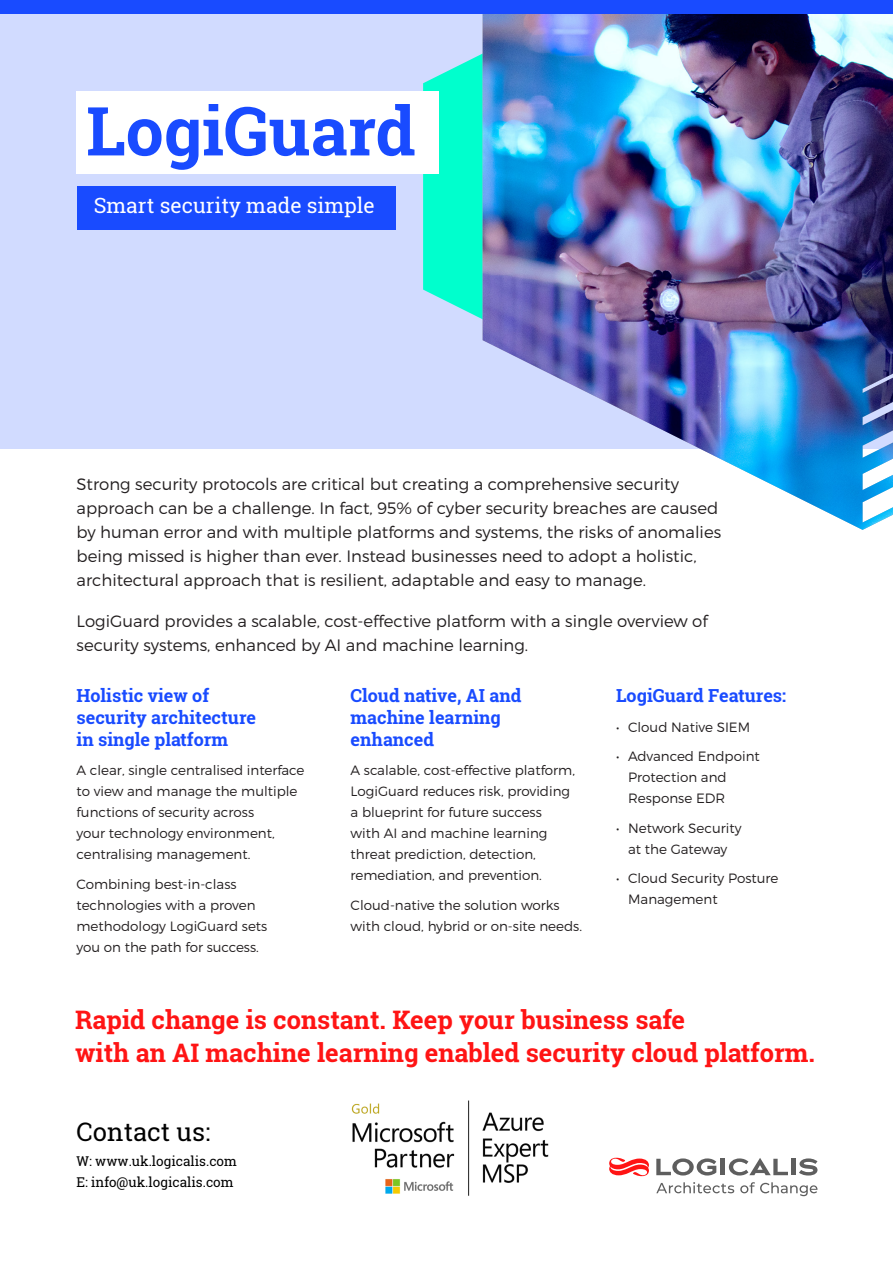
<style>
.page{position:relative;width:893px;height:1263px;background:#fff}
.page>*{position:absolute;margin:0;border:0;box-sizing:border-box;transform-origin:0 0}
.t1{font:700 67.5px "Roboto Slab";color:#194bff}
.t2{font:700 25.5px/32.4px "Roboto Slab";color:#ff1414}
.t3{font:25.5px "Roboto Slab";color:#000}
.t4{font:21px "Roboto Slab";color:#fff}
.t5{font:700 18px/21.6px "Roboto Slab";color:#194bff}
.t6{font:300 16.5px/24px "Montserrat";color:#231f20}
.t7{font:300 13.5px/21px "Montserrat";color:#231f20}
.t8{font:13.5px/21px "Roboto Slab";color:#000}
</style>
<div class="page">
<div style="left:0;top:4px;width:893px;height:445px;background:#d1dbff"></div>
<svg style="left:423px;top:14px;width:60px;height:327px;fill:#00ffcd"></svg>
<img style="left:483px;top:14px;width:410px;height:516px">
<hr style="left:721px;top:1159px;width:4px;height:16px;background:#5e5e5e">
<hr style="left:791px;top:1159px;width:4px;height:16px;background:#5e5e5e">
<svg style="left:656px;top:1158px;width:60px;height:17px"></svg>
<svg style="left:729px;top:1158px;width:59px;height:17px"></svg>
<svg style="left:799px;top:1158px;width:18px;height:17px"></svg>
<svg style="left:609px;top:1158px;width:40px;height:18px"></svg>
<svg style="left:656px;top:1182px;width:78px;height:11px"></svg>
<svg style="left:740px;top:1182px;width:77px;height:14px"></svg>
<div style="left:77px;top:186px;width:318px;height:44px;background:#194bff"></div>
<div style="left:77px;top:91px;width:362px;height:83px;background:#fff"></div>
<div style="left:0;top:0;width:893px;height:14px;background:#194bff"></div>
<img style="left:351px;top:1100px;width:198px;height:96px">
<p class="t1" style="left:86px;top:85px;width:331px">LogiGuard</p>
<p class="t4" style="left:94px;top:191px;width:283px">Smart security made simple</p>
<p class="t6" style="left:77px;top:472px;width:646px">Strong security protocols are critical but creating a comprehensive security approach can be a challenge. In fact, 95% of cyber security breaches are caused by human error and with multiple platforms and systems, the risks of anomalies being missed is higher than ever. Instead businesses need to adopt a holistic, architectural approach that is resilient, adaptable and easy to manage.</p>
<p class="t6" style="left:77px;top:609px;width:633px">LogiGuard provides a scalable, cost-effective platform with a single overview of security systems, enhanced by AI and machine learning.</p>
<p class="t5" style="left:77px;top:685px;width:181px">Holistic view of security architecture in single platform</p>
<p class="t7" style="left:77px;top:760px;width:229px">A clear, single centralised interface to view and manage the multiple functions of security across<br>your technology environment, centralising management.</p>
<p class="t7" style="left:77px;top:873px;width:192px">Combining best-in-class technologies with a proven methodology LogiGuard sets you on the path for success.</p>
<p class="t5" style="left:351px;top:685px;width:172px">Cloud native, AI and machine learning enhanced</p>
<p class="t7" style="left:351px;top:760px;width:226px">A scalable, cost-effective platform,<br>LogiGuard reduces risk, providing a blueprint for future success<br>with AI and machine learning threat prediction, detection, remediation, and prevention.</p>
<p class="t7" style="left:351px;top:894px;width:233px">Cloud-native the solution works with cloud, hybrid or on-site needs.</p>
<p class="t5" style="left:616px;top:685px;width:172px">LogiGuard Features:</p>
<p class="t7" style="left:616px;top:716px;width:136px">• Cloud Native SIEM</p>
<p class="t7" style="left:628px;top:746px;width:133px;text-indent:-12px">• Advanced Endpoint<br>Protection and<br>Response EDR</p>
<p class="t7" style="left:616px;top:817px;width:127px;text-align:center">• Network Security at the Gateway</p>
<p class="t7" style="left:628px;top:868px;width:152px;text-indent:-12px">• Cloud Security Posture<br>Management</p>
<p class="t2" style="left:75px;top:1003px;width:741px">Rapid change is constant. Keep your business safe<br>with an AI machine learning enabled security cloud platform.</p>
<p class="t3" style="left:77px;top:1114px;width:135px">Contact us:</p>
<p class="t8" style="left:77px;top:1150px;width:162px">W: www.uk.logicalis.com<br>E: info@uk.logicalis.com</p>
</div>
